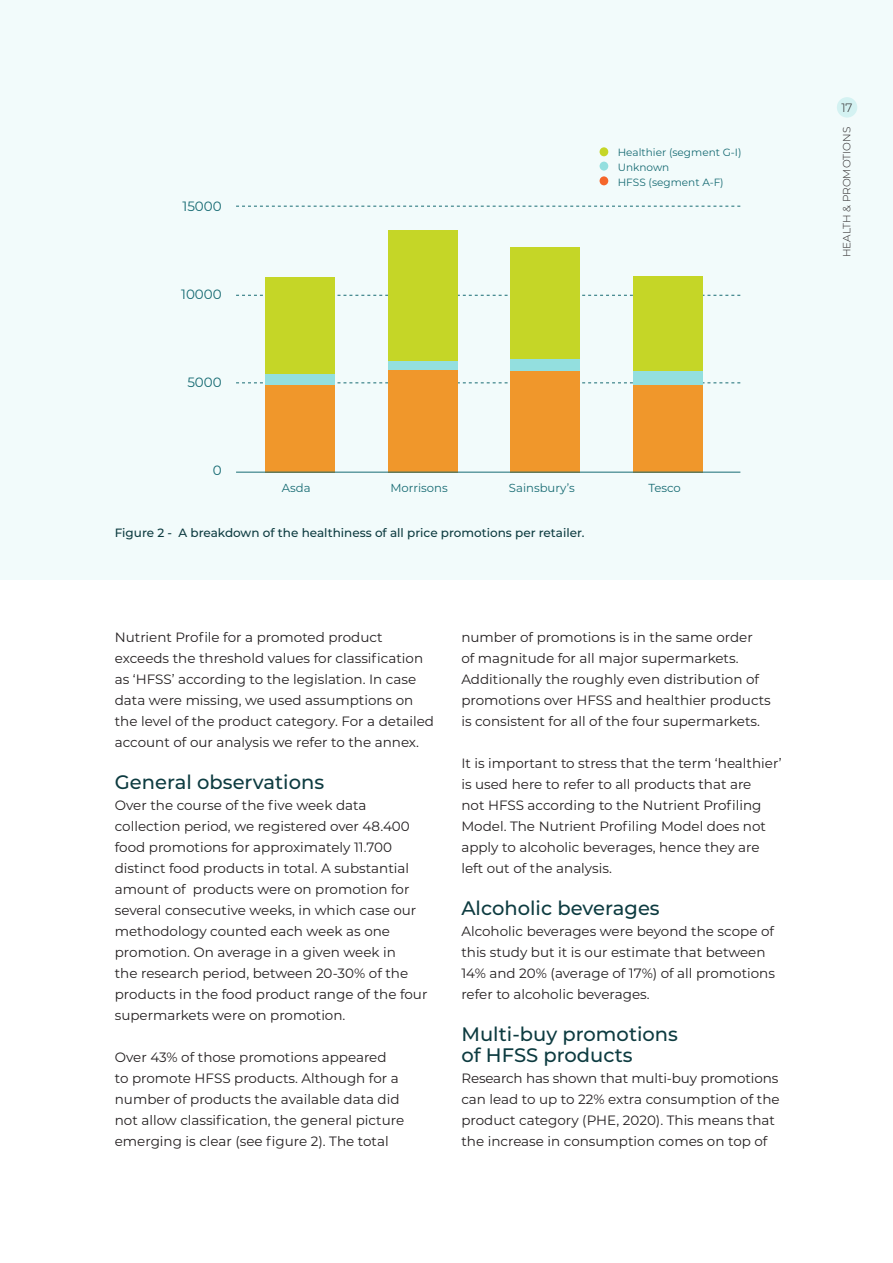
<style>
.page{position:relative;width:893px;height:1263px;background:#fff}
.page>*{position:absolute;margin:0;border:0;box-sizing:border-box;transform-origin:0 0}
.Kopje{font:500 19.5px/21px "Montserrat";color:#0d3b40}
.platte_tekst{font:13.5px/21px "Montserrat";color:#231f20}
.t1{font:13.5px "Montserrat";color:#176b73}
.Figuur_1{font:500 12px "Montserrat";color:#0d3b40}
.Basisalinea{font:300 12px "Montserrat";color:#231f20}
.t2{font:11.7px "Montserrat";color:#176b73}
.t3{font:10.5px "Montserrat";color:#176b73}
.Basisalinea-2{font:300 10.5px "Montserrat";color:#231f20}
</style>
<div class="page">
<div style="left:0;top:0;width:893px;height:579px;background:#f2fbfb"></div>
<svg style="left:236px;top:382px;width:504px;height:1px"></svg>
<svg style="left:236px;top:295px;width:504px;height:1px"></svg>
<svg style="left:236px;top:206px;width:504px;height:1px"></svg>
<div style="left:600px;top:176px;width:8px;height:9px;background:#f5662b;border-radius:50%"></div>
<div style="left:600px;top:147px;width:8px;height:9px;background:#c5d627;border-radius:50%"></div>
<div style="left:600px;top:162px;width:8px;height:9px;background:#93dfdf;border-radius:50%"></div>
<div style="left:265px;top:278px;width:70px;height:96px;background:#c5d627"></div>
<div style="left:265px;top:374px;width:70px;height:21px;background:#93dfdf"></div>
<div style="left:265px;top:385px;width:70px;height:88px;background:#f0972b"></div>
<div style="left:388px;top:230px;width:69px;height:131px;background:#c5d627"></div>
<div style="left:388px;top:361px;width:69px;height:21px;background:#93dfdf"></div>
<div style="left:388px;top:371px;width:69px;height:102px;background:#f0972b"></div>
<div style="left:511px;top:247px;width:69px;height:113px;background:#c5d627"></div>
<div style="left:511px;top:359px;width:69px;height:21px;background:#93dfdf"></div>
<div style="left:511px;top:372px;width:69px;height:101px;background:#f0972b"></div>
<div style="left:633px;top:276px;width:70px;height:97px;background:#c5d627"></div>
<div style="left:633px;top:372px;width:70px;height:20px;background:#93dfdf"></div>
<div style="left:633px;top:385px;width:70px;height:88px;background:#f0972b"></div>
<hr style="left:236px;top:472px;width:504px;height:1px;background:#176b73">
<div style="left:837px;top:97px;width:20px;height:21px;background:#d4f2f2;border-radius:50%"></div>
<p class="t1" style="left:182px;top:197px;width:41px">15000</p>
<p class="t1" style="left:181px;top:285px;width:42px">10000</p>
<p class="t1" style="left:187px;top:373px;width:36px">5000</p>
<p class="t1" style="left:213px;top:461px;width:10px">0</p>
<p class="t3" style="left:618px;top:145px;width:125px">Healthier (segment G-I)</p>
<p class="t3" style="left:618px;top:160px;width:53px">Unknown</p>
<p class="t3" style="left:618px;top:175px;width:107px">HFSS (segment A-F)</p>
<p class="t2" style="left:282px;top:480px;width:30px">Asda</p>
<p class="t2" style="left:390px;top:480px;width:59px">Morrisons</p>
<p class="t2" style="left:509px;top:480px;width:67px">Sainsbury’s</p>
<p class="t2" style="left:648px;top:480px;width:34px">Tesco</p>
<p class="Figuur_1" style="left:115px;top:524px;width:471px">Figure 2 - A breakdown of the healthiness of all price promotions per retailer.</p>
<p class="platte_tekst" style="left:115px;top:626px;width:321px">Nutrient Profile for a promoted product exceeds the threshold values for classification as ‘HFSS’ according to the legislation. In case data were missing, we used assumptions on the level of the product category. For a detailed account of our analysis we refer to the annex.</p>
<p class="Kopje" style="left:115px;top:771px;width:211px">General observations</p>
<p class="platte_tekst" style="left:115px;top:794px;width:314px">Over the course of the five week data collection period, we registered over 48.400 food promotions for approximately 11.700 distinct food products in total. A substantial amount of products were on promotion for several consecutive weeks, in which case our methodology counted each week as one promotion. On average in a given week in<br>the research period, between 20-30% of the products in the food product range of the four supermarkets were on promotion.</p>
<p class="platte_tekst" style="left:115px;top:1046px;width:291px">Over 43% of those promotions appeared<br>to promote HFSS products. Although for a number of products the available data did not allow classification, the general picture emerging is clear (see figure 2). The total</p>
<p class="platte_tekst" style="left:461px;top:626px;width:311px">number of promotions is in the same order<br>of magnitude for all major supermarkets.<br>Additionally the roughly even distribution of promotions over HFSS and healthier products is consistent for all of the four supermarkets.</p>
<p class="platte_tekst" style="left:461px;top:752px;width:322px">It is important to stress that the term ‘healthier’ is used here to refer to all products that are<br>not HFSS according to the Nutrient Profiling Model. The Nutrient Profiling Model does not apply to alcoholic beverages, hence they are left out of the analysis.</p>
<p class="Kopje" style="left:461px;top:897px;width:200px">Alcoholic beverages</p>
<p class="platte_tekst" style="left:461px;top:920px;width:315px">Alcoholic beverages were beyond the scope of this study but it is our estimate that between 14% and 20% (average of 17%) of all promotions refer to alcoholic beverages.</p>
<p class="Kopje" style="left:461px;top:1023px;width:218px">Multi-buy promotions of HFSS products</p>
<p class="platte_tekst" style="left:461px;top:1067px;width:320px">Research has shown that multi-buy promotions can lead to up to 22% extra consumption of the product category (PHE, 2020). This means that the increase in consumption comes on top of</p>
<p class="Basisalinea" style="left:841px;top:99px;width:13px">17</p>
<p class="Basisalinea-2" style="left:839px;top:257px;width:132px;rotate:-90deg">HEALTH &amp; PROMOTIONS</p>
</div>
